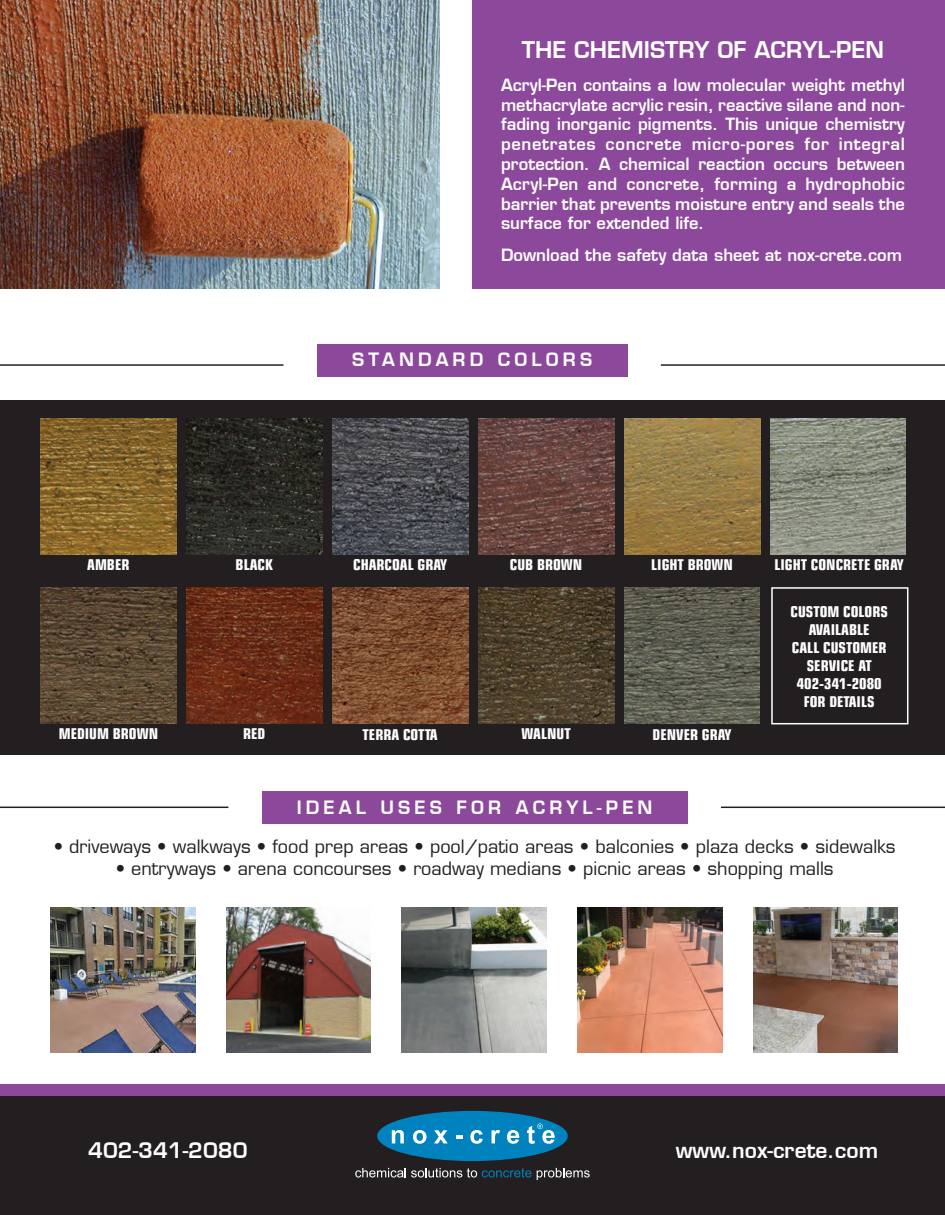
<style>
.page{position:relative;width:945px;height:1215px;background:#fff}
.page>*{position:absolute;margin:0;border:0;box-sizing:border-box;transform-origin:0 0}
.t1{font:600 22.5px "Eurostile LT";color:#fff}
.t2{font:600 21px "Eurostile LT";color:#fff}
.t3{font:18px "Eurostile LT";color:#231f20}
.t4{font:600 18px "Eurostile LT";letter-spacing:.23em;color:#fff}
.t5{font:600 16.5px/19.8px "Eurostile LT";color:#fff;text-align:justify}
.t6{font:700 condensed 15px/18px "Eurostile LT";color:#fff;text-align:center}
</style>
<div class="page">
<div style="left:0;top:1089px;width:945px;height:126px;background:#231f20"></div>
<div style="left:0;top:1084px;width:945px;height:12px;background:#8c489b"></div>
<div style="left:262px;top:791px;width:425px;height:33px;background:#8c489b"></div>
<hr style="left:721px;top:807px;width:224px;height:1px;background:#231f20">
<hr style="left:0;top:807px;width:228px;height:1px;background:#231f20">
<img style="left:51px;top:908px;width:144px;height:144px">
<img style="left:226px;top:908px;width:145px;height:144px">
<img style="left:402px;top:908px;width:144px;height:144px">
<img style="left:577px;top:908px;width:145px;height:144px">
<img style="left:753px;top:908px;width:145px;height:144px">
<div style="left:377px;top:1111px;width:191px;height:50px;background:#0082be;border-radius:50%"></div>
<svg style="left:392px;top:1130px;width:12px;height:13px"></svg>
<svg style="left:413px;top:1130px;width:14px;height:14px"></svg>
<svg style="left:434px;top:1130px;width:14px;height:13px"></svg>
<svg style="left:456px;top:1135px;width:7px;height:4px"></svg>
<svg style="left:470px;top:1130px;width:13px;height:14px"></svg>
<svg style="left:492px;top:1130px;width:8px;height:13px"></svg>
<svg style="left:507px;top:1130px;width:12px;height:14px"></svg>
<svg style="left:355px;top:1168px;width:235px;height:12px"></svg>
<svg style="left:527px;top:1123px;width:28px;height:21px"></svg>
<div style="left:317px;top:344px;width:310px;height:33px;background:#8c489b"></div>
<hr style="left:661px;top:364px;width:284px;height:2px;background:#231f20">
<hr style="left:0;top:364px;width:284px;height:2px;background:#231f20">
<div style="left:0;top:401px;width:945px;height:354px;background:#231f20"></div>
<img style="left:770px;top:419px;width:136px;height:136px">
<img style="left:186px;top:419px;width:136px;height:136px">
<img style="left:186px;top:588px;width:136px;height:136px">
<img style="left:41px;top:419px;width:135px;height:136px">
<img style="left:41px;top:588px;width:135px;height:136px">
<img style="left:332px;top:419px;width:136px;height:136px">
<img style="left:332px;top:588px;width:136px;height:136px">
<img style="left:478px;top:419px;width:136px;height:136px">
<img style="left:478px;top:588px;width:136px;height:136px">
<img style="left:624px;top:419px;width:136px;height:136px">
<img style="left:624px;top:588px;width:136px;height:136px">
<div style="left:771px;top:587px;width:137px;height:137px;border:2px solid #fff"></div>
<div style="left:472px;top:0;width:473px;height:289px;background:#8c489b"></div>
<img style="left:0;top:0;width:439px;height:289px">
<h1 class="t1" style="left:522px;top:36px;width:364px">THE CHEMISTRY OF ACRYL-PEN</h1>
<p class="t5" style="left:501px;top:75px;width:406px">Acryl-Pen contains a low molecular weight methyl methacrylate acrylic resin, reactive silane and non&shy;fading inorganic pigments. This unique chemistry penetrates concrete micro-pores for integral protection. A chemical reaction occurs between Acryl-Pen and concrete, forming a hydrophobic barrier that prevents moisture entry and seals the surface for extended life.</p>
<p class="t5" style="left:501px;top:245px;width:403px">Download the safety data sheet at nox-crete.com</p>
<p class="t6" style="left:87px;top:556px;width:44px">AMBER</p>
<p class="t6" style="left:59px;top:725px;width:101px">MEDIUM BROWN</p>
<p class="t4" style="left:352px;top:349px;width:241px">STANDARD COLORS</p>
<p class="t6" style="left:236px;top:556px;width:39px">BLACK</p>
<p class="t6" style="left:774px;top:556px;width:131px">LIGHT CONCRETE GRAY</p>
<p class="t6" style="left:651px;top:556px;width:83px">LIGHT BROWN</p>
<p class="t6" style="left:353px;top:556px;width:95px">CHARCOAL GRAY</p>
<p class="t6" style="left:510px;top:556px;width:74px">CUB BROWN</p>
<p class="t6" style="left:243px;top:725px;width:24px">RED</p>
<p class="t6" style="left:363px;top:725px;width:77px">TERRA COTTA</p>
<p class="t6" style="left:522px;top:724px;width:51px">WALNUT</p>
<p class="t6" style="left:653px;top:725px;width:80px">DENVER GRAY</p>
<p class="t6" style="left:791px;top:603px;width:99px">CUSTOM COLORS<br>AVAILABLE<br>CALL CUSTOMER<br>SERVICE AT<br>402-341-2080<br>FOR DETAILS</p>
<p class="t4" style="left:297px;top:796px;width:357px">IDEAL USES FOR ACRYL-PEN</p>
<p class="t3" style="left:54px;top:836px;width:843px">• driveways • walkways • food prep areas • pool/patio areas • balconies • plaza decks • sidewalks</p>
<p class="t3" style="left:116px;top:857px;width:719px">• entryways • arena concourses • roadway medians • picnic areas • shopping malls</p>
<p class="t2" style="left:88px;top:1138px;width:161px">402-341-2080</p>
<p class="t2" style="left:676px;top:1138px;width:204px">www.nox-crete.com</p>
</div>
